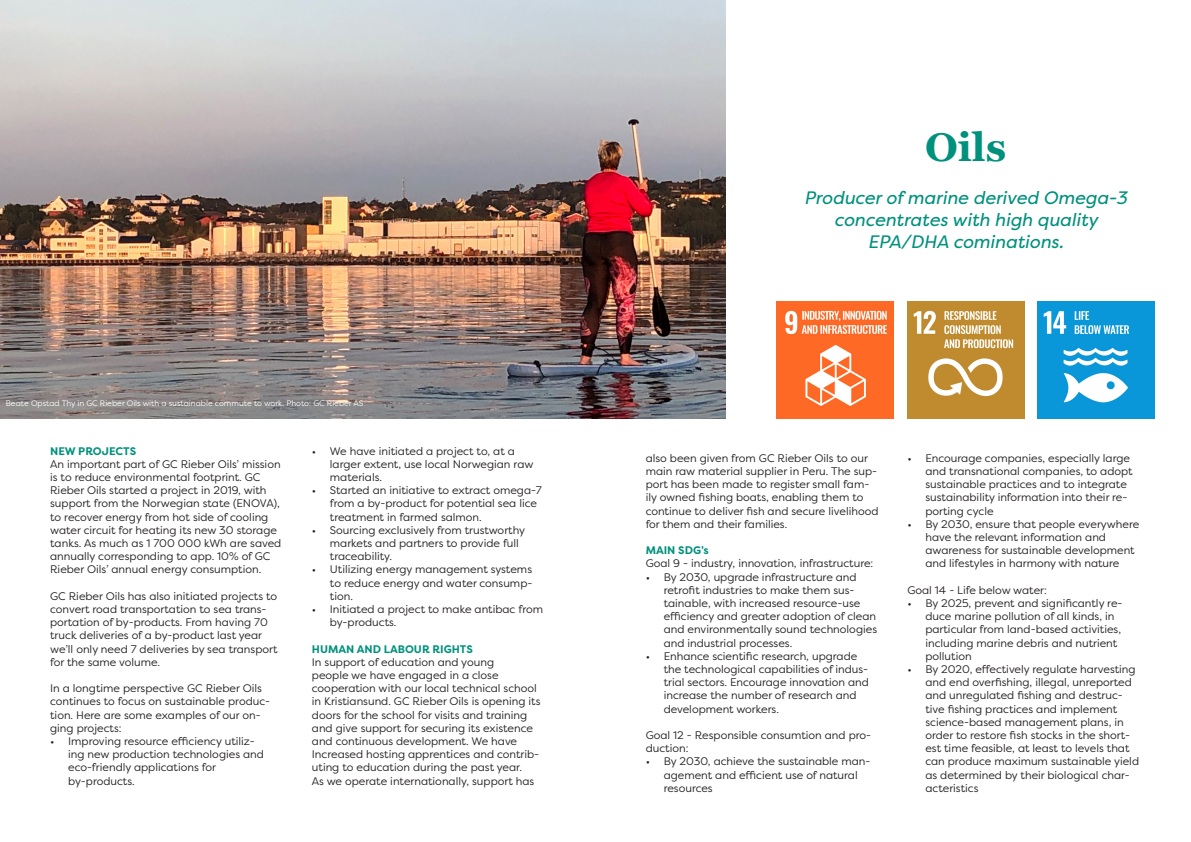
<style>
.page{position:relative;width:1191px;height:842px;background:#fff}
.page>*{position:absolute;margin:0;border:0;box-sizing:border-box;transform-origin:0 0}
.t1{font:700 40px "Georgia";color:#00917d}
.t2{font:italic 18px "Filson Pro";color:#00917d}
.t3{font:11px/13.2px "Filson Pro";color:#231f20}
.t4{font:700 11px "Filson Pro";color:#00917d}
.t5{font:8px "Filson Pro";color:#fff}
</style>
<div class="page">
<img style="left:0;top:0;width:726px;height:418px">
<img style="left:907px;top:301px;width:117px;height:117px">
<img style="left:776px;top:301px;width:117px;height:117px">
<img style="left:1038px;top:301px;width:117px;height:117px">
<p class="t5" style="left:6px;top:398px;width:359px">Beate Opstad Thy in GC Rieber Oils with a sustainable commute to work. Photo: GC Rieber AS</p>
<p class="t4" style="left:50px;top:444px;width:87px">NEW PROJECTS</p>
<p class="t3" style="left:50px;top:457px;width:233px">An important part of GC Rieber Oils’ mission is to reduce environmental footprint. GC Rieber Oils started a project in 2019, with support from the Norwegian state (ENOVA), to recover energy from hot side of cooling water circuit for heating its new 30 storage tanks. As much as 1 700 000 kWh are saved annually corresponding to app. 10% of GC Rieber Oils’ annual energy consumption.</p>
<p class="t3" style="left:50px;top:589px;width:229px">GC Rieber Oils has also initiated projects to convert road transportation to sea trans&shy;portation of by-products. From having 70 truck deliveries of a by-product last year we’ll only need 7 deliveries by sea transport for the same volume.</p>
<p class="t3" style="left:50px;top:681px;width:221px">In a longtime perspective GC Rieber Oils continues to focus on sustainable produc&shy;tion. Here are some examples of our on&shy;ging projects:</p>
<p class="t3" style="left:68px;top:734px;width:197px;text-indent:-18px">• Improving resource efficiency utiliz&shy;ing new production technologies and eco-friendly applications for by-products.</p>
<p class="t3" style="left:330px;top:444px;width:205px;text-indent:-18px">• We have initiated a project to, at a larger extent, use local Norwegian raw materials.</p>
<p class="t3" style="left:330px;top:483px;width:213px;text-indent:-18px">• Started an initiative to extract omega-7 from a by-product for potential sea lice treatment in farmed salmon.</p>
<p class="t3" style="left:330px;top:523px;width:197px;text-indent:-18px">• Sourcing exclusively from trustworthy markets and partners to provide full traceability.</p>
<p class="t3" style="left:330px;top:563px;width:204px;text-align:justify;text-indent:-18px">• Utilizing energy management systems to reduce energy and water consump&shy;tion.</p>
<p class="t3" style="left:330px;top:602px;width:215px;text-indent:-18px">• Initiated a project to make antibac from by-products.</p>
<p class="t4" style="left:312px;top:642px;width:163px">HUMAN AND LABOUR RIGHTS</p>
<p class="t3" style="left:312px;top:655px;width:184px">In support of education and young</p>
<p class="t3" style="left:312px;top:668px;width:188px">people we have engaged in a close</p>
<p class="t3" style="left:312px;top:681px;width:230px">cooperation with our local technical school in Kristiansund. GC Rieber Oils is opening its doors for the school for visits and training and give support for securing its existence and continuous development. We have Increased hosting apprentices and contrib&shy;uting to education during the past year.</p>
<p class="t3" style="left:312px;top:774px;width:224px">As we operate internationally, support has</p>
<p class="t1" style="left:925px;top:122px;width:83px">Oils</p>
<p class="t2" style="left:804px;top:186px;width:325px">Producer of marine derived Omega-3</p>
<p class="t2" style="left:834px;top:208px;width:265px">concentrates with high quality</p>
<p class="t2" style="left:867px;top:229px;width:197px">EPA/DHA cominations.</p>
<p class="t3" style="left:645px;top:451px;width:234px">also been given from GC Rieber Oils to our main raw material supplier in Peru. The sup&shy;port has been made to register small fam&shy;ily owned fishing boats, enabling them to continue to deliver fish and secure livelihood for them and their families.</p>
<p class="t4" style="left:645px;top:543px;width:65px">MAIN SDG’s</p>
<p class="t3" style="left:645px;top:557px;width:229px">Goal 9 - industry, innovation, infrastructure:</p>
<p class="t3" style="left:663px;top:570px;width:215px;text-indent:-18px">• By 2030, upgrade infrastructure and retrofit industries to make them sus&shy;tainable, with increased resource-use efficiency and greater adoption of clean and environmentally sound technologies and industrial processes.</p>
<p class="t3" style="left:663px;top:649px;width:207px;text-indent:-18px">• Enhance scientific research, upgrade the technological capabilities of indus&shy;trial sectors. Encourage innovation and increase the number of research and development workers.</p>
<p class="t3" style="left:645px;top:728px;width:227px">Goal 12 - Responsible consumtion and pro&shy;duction:</p>
<p class="t3" style="left:663px;top:755px;width:208px;text-indent:-18px">• By 2030, achieve the sustainable man&shy;agement and efficient use of natural resources</p>
<p class="t3" style="left:925px;top:451px;width:209px;text-indent:-18px">• Encourage companies, especially large and transnational companies, to adopt sustainable practices and to integrate sustainability information into their re&shy;porting cycle</p>
<p class="t3" style="left:925px;top:517px;width:215px;text-indent:-18px">• By 2030, ensure that people everywhere have the relevant information and awareness for sustainable development and lifestyles in harmony with nature</p>
<p class="t3" style="left:907px;top:583px;width:141px">Goal 14 - Life below water:</p>
<p class="t3" style="left:925px;top:596px;width:199px;text-indent:-18px">• By 2025, prevent and significantly re&shy;duce marine pollution of all kinds, in particular from land-based activities, including marine debris and nutrient pollution</p>
<p class="t3" style="left:925px;top:662px;width:215px;text-indent:-18px">• By 2020, effectively regulate harvesting and end overfishing, illegal, unreported and unregulated fishing and destruc&shy;tive fishing practices and implement science-based management plans, in order to restore fish stocks in the short&shy;est time feasible, at least to levels that can produce maximum sustainable yield as determined by their biological char&shy;acteristics</p>
</div>
